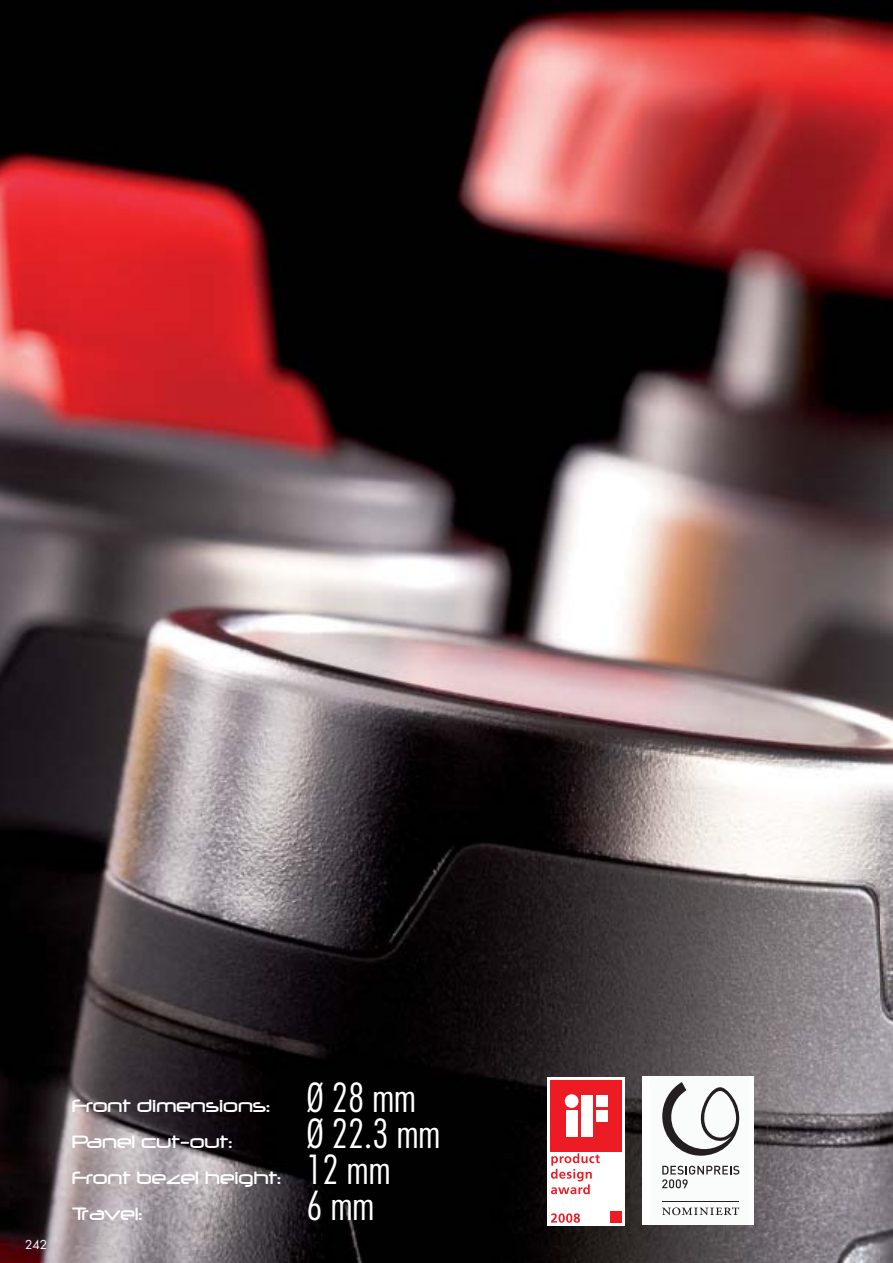
<style>
.page{position:relative;width:893px;height:1263px;background:#fff}
.page>*{position:absolute;margin:0;border:0;box-sizing:border-box;transform-origin:0 0}
.t1{font:300 condensed 39px "Futura Std";color:#fff}
.t2{font:21px/36px "Neuropol";color:#fff}
.t3{font:12px "Futura Std";color:#fff}
.s1{font-family:"Futura Std";font-weight:300;font-stretch:condensed;font-size:39px}
</style>
<div class="page">
<img style="left:0;top:0;width:880px;height:1263px">
<div style="left:547px;top:1077px;width:78px;height:149px;background:#fff"></div>
<svg style="left:551px;top:1213px;width:29px;height:10px"></svg>
<svg style="left:551px;top:1153px;width:49px;height:41px"></svg>
<div style="left:610px;top:1211px;width:12px;height:12px;background:#ed1c24"></div>
<div style="left:550px;top:1080px;width:72px;height:71px;background:#ed1c24"></div>
<div style="left:566px;top:1110px;width:12px;height:27px;background:#fff"></div>
<div style="left:565px;top:1094px;width:13px;height:14px;background:#fff;border-radius:50%"></div>
<div style="left:596px;top:1095px;width:11px;height:12px;background:#fff"></div>
<div style="left:581px;top:1095px;width:12px;height:42px;background:#fff"></div>
<div style="left:596px;top:1110px;width:11px;height:12px;background:#fff"></div>
<div style="left:642px;top:1076px;width:112px;height:149px;background:#fff"></div>
<div style="left:650px;top:1076px;width:99px;height:149px;background:#fafbfb"></div>
<svg style="left:662px;top:1207px;width:77px;height:8px"></svg>
<hr style="left:662px;top:1201px;width:77px;height:1px;background:#231f20">
<svg style="left:662px;top:1082px;width:77px;height:74px"></svg>
<svg style="left:662px;top:1166px;width:77px;height:22px"></svg>
<img style="left:880px;top:0;width:13px;height:1263px">
<p class="t3" style="left:25px;top:1239px;width:24px">242</p>
<p class="t2" style="left:72px;top:1088px;width:345px">Front dimensions: <span class="s1">Ø 28 mm<br></span>Panel cut-out:</p>
<h1 class="t1" style="left:306px;top:1116px;width:136px">Ø 22.3 mm</h1>
<p class="t2" style="left:72px;top:1160px;width:320px">Front bezel height: <span class="s1">12 mm<br></span>Travel:</p>
<h1 class="t1" style="left:306px;top:1188px;width:69px">6 mm</h1>
</div>
